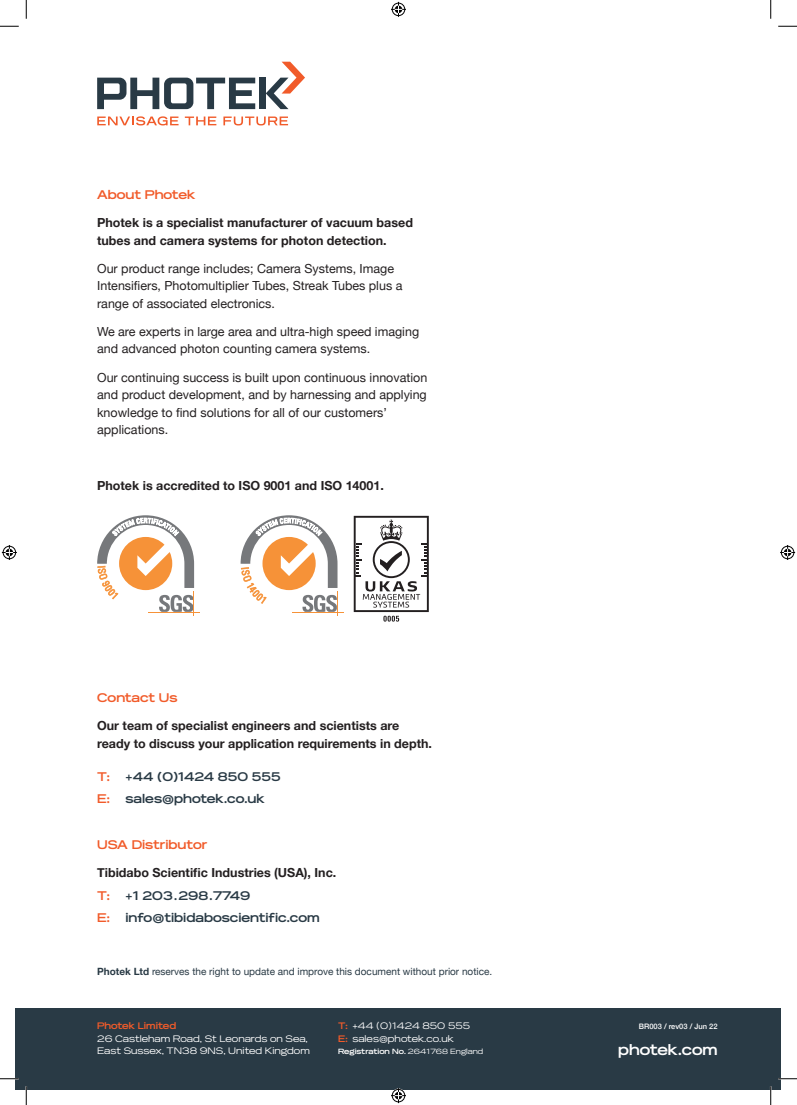
<style>
.page{position:relative;width:797px;height:1105px;background:#fff}
.page>*{position:absolute;margin:0;border:0;box-sizing:border-box;transform-origin:0 0}
.t1{font:700 15px "Reservation Wide";color:#fff}
.t2{font:12.5px/17.5px "Helvetica Neue";color:#231f20}
.t3{font:700 12.5px/17.5px "Helvetica Neue";color:#231f20}
.t4{font:700 12.5px "Reservation Wide";color:#293a45}
.t5{font:700 12.5px "Reservation Wide";color:#f15b2a}
.t6{font:10px "Helvetica Neue";color:#293a45}
.t7{font:9.38px/12.5px "Reservation Wide";color:#fff}
.t8{font:700 9.38px "Reservation Wide";color:#f15b2a}
.t9{font:700 7.5px "Reservation Wide";color:#fff}
.t10{font:500 7.5px "Helvetica Neue";color:#fff}
.s1{font-weight:700}
.s2{font-weight:700;color:#f15b2a}
.s3{font-weight:400}
</style>
<div class="page">
<div style="left:16px;top:1008px;width:765px;height:81px;background:#293a45"></div>
<svg style="left:97px;top:78px;width:158px;height:31px"></svg>
<div style="left:259px;top:78px;width:7px;height:31px;background:#293a45"></div>
<svg style="left:266px;top:62px;width:39px;height:47px"></svg>
<svg style="left:97px;top:116px;width:81px;height:9px"></svg>
<svg style="left:185px;top:117px;width:31px;height:8px"></svg>
<svg style="left:223px;top:117px;width:65px;height:8px"></svg>
<hr style="left:149px;top:612px;width:51px;height:1px;background:#f69238">
<svg style="left:97px;top:515px;width:97px;height:101px"></svg>
<hr style="left:292px;top:612px;width:52px;height:1px;background:#f69238">
<svg style="left:240px;top:515px;width:98px;height:101px"></svg>
<svg style="left:354px;top:516px;width:75px;height:106px"></svg>
<svg style="left:0;top:25px;width:19px;height:2px"></svg>
<svg style="left:778px;top:25px;width:19px;height:2px"></svg>
<svg style="left:0;top:1078px;width:19px;height:1px"></svg>
<svg style="left:778px;top:1078px;width:19px;height:1px"></svg>
<svg style="left:25px;top:0;width:2px;height:19px"></svg>
<svg style="left:25px;top:1086px;width:2px;height:19px"></svg>
<svg style="left:770px;top:0;width:1px;height:19px"></svg>
<svg style="left:770px;top:1086px;width:1px;height:19px"></svg>
<svg style="left:391px;top:2px;width:15px;height:15px"></svg>
<svg style="left:391px;top:1088px;width:15px;height:15px"></svg>
<svg style="left:2px;top:545px;width:15px;height:15px"></svg>
<svg style="left:780px;top:545px;width:15px;height:15px"></svg>
<p class="t5" style="left:97px;top:187px;width:100px">About Photek</p>
<p class="t3" style="left:97px;top:214px;width:317px">Photek is a specialist manufacturer of vacuum based tubes and camera systems for photon detection.</p>
<p class="t2" style="left:97px;top:260px;width:307px">Our product range includes; Camera Systems, Image<br>Intensifiers, Photomultiplier Tubes, Streak Tubes plus a range of associated electronics.</p>
<p class="t2" style="left:97px;top:323px;width:323px">We are experts in large area and ultra-high speed imaging and advanced photon counting camera systems.</p>
<p class="t2" style="left:97px;top:369px;width:331px">Our continuing success is built upon continuous innovation and product development, and by harnessing and applying knowledge to find solutions for all of our customers’ applications.</p>
<p class="t3" style="left:97px;top:477px;width:288px">Photek is accredited to ISO 9001 and ISO 14001.</p>
<p class="t5" style="left:97px;top:690px;width:82px">Contact Us</p>
<p class="t3" style="left:97px;top:717px;width:336px">Our team of specialist engineers and scientists are ready to discuss your application requirements in depth.</p>
<p class="t5" style="left:97px;top:769px;width:14px">T:</p>
<p class="t4" style="left:125px;top:769px;width:157px">+44 (0)1424 850 555</p>
<p class="t5" style="left:97px;top:791px;width:14px">E:</p>
<p class="t4" style="left:125px;top:791px;width:141px">sales@photek.co.uk</p>
<p class="t5" style="left:97px;top:837px;width:112px">USA Distributor</p>
<p class="t3" style="left:97px;top:864px;width:241px">Tibidabo Scientific Industries (USA), Inc.</p>
<p class="t5" style="left:97px;top:888px;width:14px">T:</p>
<p class="t4" style="left:125px;top:888px;width:126px">+1 203.298.7749</p>
<p class="t5" style="left:97px;top:910px;width:14px">E:</p>
<p class="t4" style="left:125px;top:910px;width:196px">info@tibidaboscientific.com</p>
<p class="t6" style="left:97px;top:964px;width:396px"><span class="s1">Photek Ltd</span> reserves the right to update and improve this document without prior notice.</p>
<p class="t8" style="left:97px;top:1020px;width:80px">Photek Limited</p>
<p class="t7" style="left:97px;top:1032px;width:214px">26 Castleham Road, St Leonards on Sea,<br>East Sussex, TN38 9NS, United Kingdom</p>
<p class="t7" style="left:338px;top:1020px;width:133px"><span class="s2">T:</span> +44 (0)1424 850 555<br><span class="s2">E:</span> sales@photek.co.uk</p>
<p class="t9" style="left:338px;top:1047px;width:146px">Registration No. <span class="s3">2641768 England</span></p>
<p class="t10" style="left:639px;top:1021px;width:80px">BR003 / rev03 / Jun 22</p>
<p class="t1" style="left:618px;top:1041px;width:101px">photek.com</p>
</div>
